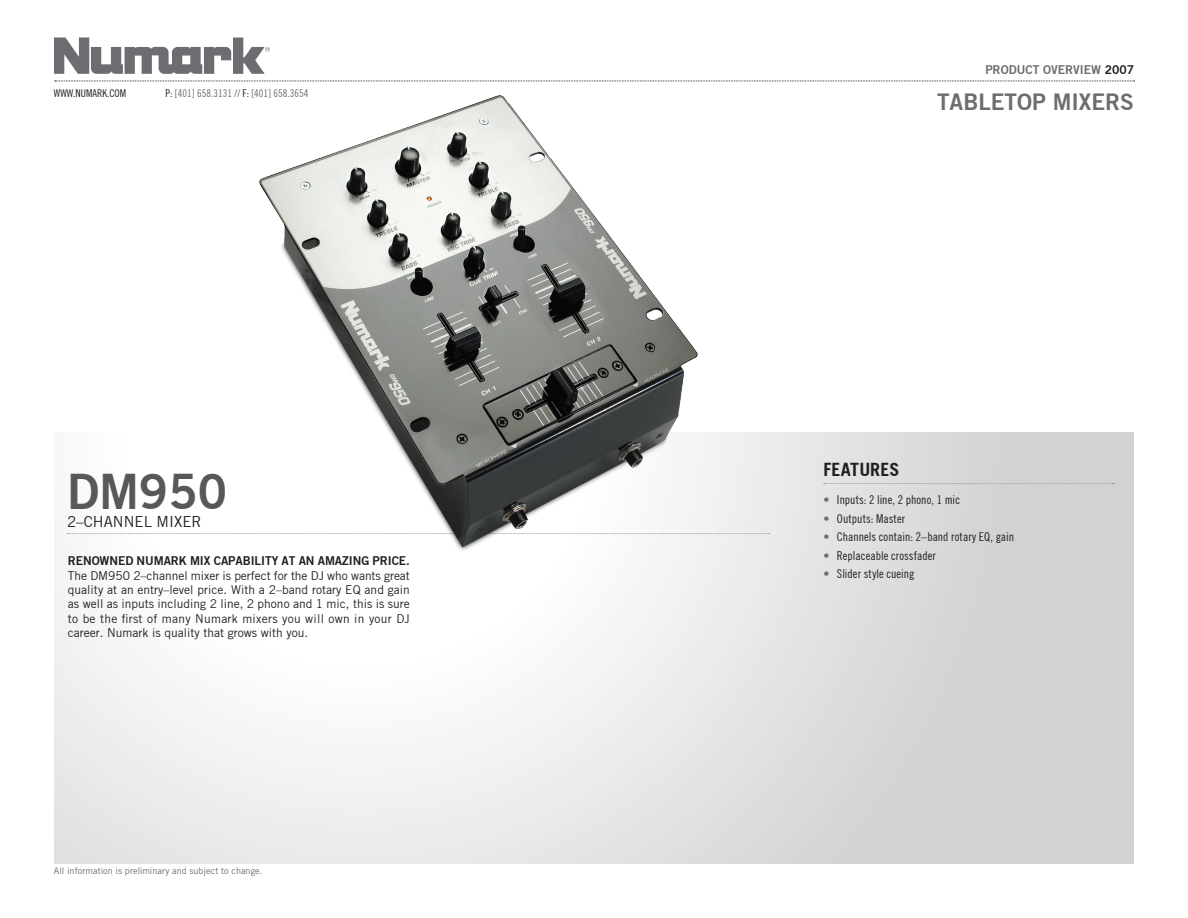
<style>
.page{position:relative;width:1188px;height:918px;background:#fff}
.page>*{position:absolute;margin:0;border:0;box-sizing:border-box;transform-origin:0 0}
.Product_Heading{font:700 48px "Trade Gothic";color:#57585a}
.Product_Category_hea{font:700 22.5px "Trade Gothic";color:#6c6d70}
.Feature_Subhead{font:600 18px "Trade Gothic";color:#231f20}
.Descriptor_copy{font:15px "Trade Gothic Normal";color:#231f20}
.Body_Copy{font:12px/14.4px "Trade Gothic Normal";color:#231f20;text-align:justify}
.Feature_copy{font:12px "Trade Gothic Condensed Normal";color:#231f20}
.Body_Copy-2{font:700 12px "Trade Gothic";letter-spacing:-.005em;color:#231f20}
.t1{font:700 12px "Trade Gothic";color:#6c6d70}
.t2{font:12px/18.5px "Trade Gothic Normal";color:#6c6d70;text-align:justify}
.t3{font:10.5px "Trade Gothic Condensed Normal";color:#6c6d70}
.t4{font:10.5px "Trade Gothic Condensed Normal";color:#231f20}
.t5{font:9px "Trade Gothic Normal";letter-spacing:.005em;color:#6c6d70}
.s1{color:#231f20}
.s2{font-family:"Trade Gothic";font-weight:700}
</style>
<div class="page">
<svg style="left:54px;top:432px;width:1080px;height:432px"></svg>
<svg style="left:67px;top:533px;width:703px;height:1px"></svg>
<svg style="left:824px;top:483px;width:290px;height:1px"></svg>
<svg style="left:55px;top:81px;width:1080px;height:1px"></svg>
<svg style="left:54px;top:38px;width:216px;height:36px"></svg>
<img style="left:260px;top:96px;width:438px;height:456px">
<p class="t4" style="left:54px;top:87px;width:28px">www.numark</p>
<p class="t4" style="left:107px;top:87px;width:20px">.com</p>
<p class="t3" style="left:166px;top:87px;width:144px"><span class="s1">P:</span> [401] 658.3131 // <span class="s1">F:</span> [401] 658.3654</p>
<p class="Product_Heading" style="left:67px;top:462px;width:161px">DM950</p>
<p class="Descriptor_copy" style="left:67px;top:512px;width:37px">2–Channel</p>
<p class="Descriptor_copy" style="left:157px;top:512px;width:10px">mixer</p>
<p class="Body_Copy" style="left:68px;top:554px;width:344px;text-indent:274px"><span class="s2">ZING PRICE.<br></span>The DM950 2–channel mixer is perfect for the DJ who wants great quality at an entry–level price. With a 2–band rotary EQ and gain as well as inputs including 2 line, 2 phono and 1 mic, this is sure to be the first of many Numark mixers you will own in your DJ career. Numark is quality that grows with you.</p>
<p class="Body_Copy-2" style="left:68px;top:553px;width:95px">RENOWNED N UMAR</p>
<p class="Body_Copy-2" style="left:179px;top:553px;width:51px">K M IX CAPAB</p>
<p class="Body_Copy-2" style="left:251px;top:553px;width:77px">ILITY AT AN AMA</p>
<p class="t5" style="left:54px;top:865px;width:210px">All information is preliminary and subject to change.</p>
<p class="t1" style="left:985px;top:62px;width:16px">PROD</p>
<p class="t1" style="left:1017px;top:62px;width:119px">UCT OVERVIEW <span class="s1">2007</span></p>
<p class="Product_Category_hea" style="left:937px;top:88px;width:28px">TABLETOP</p>
<p class="Product_Category_hea" style="left:1053px;top:88px;width:41px">MIXERS</p>
<p class="Feature_Subhead" style="left:823px;top:459px;width:77px">FEATURES</p>
<p class="Feature_copy" style="left:837px;top:493px;width:125px">Inputs: 2 line, 2 phono, 1 mic</p>
<p class="Feature_copy" style="left:837px;top:511px;width:70px">Outputs: Master</p>
<p class="Feature_copy" style="left:837px;top:530px;width:179px">Channels contain: 2–band rotary EQ, gain</p>
<p class="Feature_copy" style="left:837px;top:548px;width:100px">Replaceable crossfader</p>
<p class="Feature_copy" style="left:837px;top:567px;width:79px">Slider style cueing</p>
<p class="t2" style="left:823px;top:491px;width:8px">• • • • •</p>
</div>
